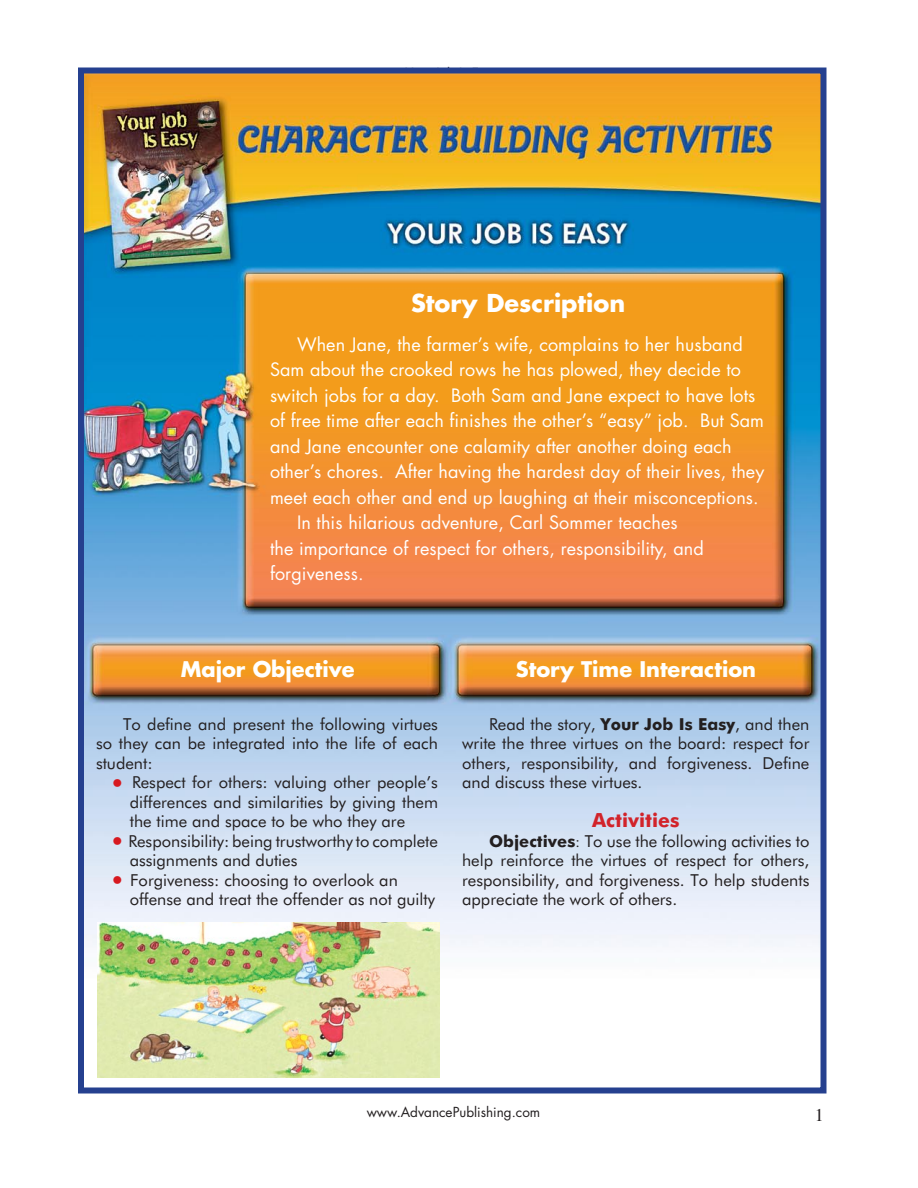
<style>
.page{position:relative;width:918px;height:1188px;background:#fff}
.page>*{position:absolute;margin:0;border:0;box-sizing:border-box;transform-origin:0 0}
.Heading{font:700 24px "Futura";color:#fff}
.Heading_1{font:700 21px "Futura";color:#fff}
.Virtues{font:700 19.5px "Futura BT";color:#d2232a}
.t1{font:18px/25.5px "Futura";letter-spacing:.005em;color:#fff}
.t2{font:18px "Times";color:#231f20}
.t3{font:16.5px/19.5px "Futura BT";color:#231f20;text-align:justify}
.t4{font:13.5px "Futura";color:#231f20}
.s1{font-weight:300;font-size:27px;color:#d71920}
.s2{font-weight:700}
.s3{font-weight:300}
</style>
<div class="page">
<img style="left:85px;top:75px;width:734px;height:872px">
<div style="left:78px;top:68px;width:748px;height:1026px;border:6px solid #25408f"></div>
<img style="left:97px;top:922px;width:343px;height:156px">
<p class="Heading" style="left:411px;top:286px;width:216px">Story Description</p>
<p class="t1" style="left:270px;top:331px;width:496px;text-indent:27px">When Jane, the farmer’s wife, complains to her husband Sam about the crooked rows he has plowed, they decide to switch jobs for a day. Both Sam and Jane expect to have lots of free time after each finishes the other’s “easy” job. But Sam and Jane encounter one calamity after another doing each other’s chores. After having the hardest day of their lives, they meet each other and end up laughing at their misconceptions.</p>
<p class="t1" style="left:270px;top:510px;width:435px;text-indent:27px">In this hilarious adventure, Carl Sommer teaches the importance of respect for others, responsibility, and forgiveness.</p>
<p class="Heading_1" style="left:181px;top:655px;width:175px">Major Objective</p>
<p class="Heading_1" style="left:516px;top:655px;width:242px">Story Time Interaction</p>
<p class="t3" style="left:96px;top:714px;width:343px;text-indent:27px">To define and present the following virtues so they can be integrated into the life of each student:</p>
<p class="t3" style="left:130px;top:772px;width:310px;text-indent:-20px"><span class="s1">•</span> Respect for others: valuing other people’s differences and similarities by giving them the time and space to be who they are</p>
<p class="t3" style="left:130px;top:831px;width:310px;text-indent:-20px"><span class="s1">•</span> Responsibility: being trustworthy to complete assignments and duties</p>
<p class="t3" style="left:130px;top:870px;width:307px;text-indent:-20px"><span class="s1">•</span> Forgiveness: choosing to overlook an offense and treat the offender as not guilty</p>
<p class="t3" style="left:462px;top:714px;width:349px;text-indent:27px">Read the story, <span class="s2">Your Job Is Easy</span>, and then write the three virtues on the board: respect for others, responsibility, and forgiveness. Define and discuss these virtues.</p>
<p class="Virtues" style="left:592px;top:809px;width:89px">Activities</p>
<p class="t3" style="left:462px;top:831px;width:349px;text-indent:27px"><span class="s2">Objectives</span><span class="s3">:</span> To use the following activities to help reinforce the virtues of respect for others, responsibility, and forgiveness. To help students appreciate the work of others.</p>
<p class="t4" style="left:367px;top:1103px;width:175px">www.AdvancePublishing.com</p>
<p class="t2" style="left:815px;top:1105px;width:10px">1</p>
</div>
